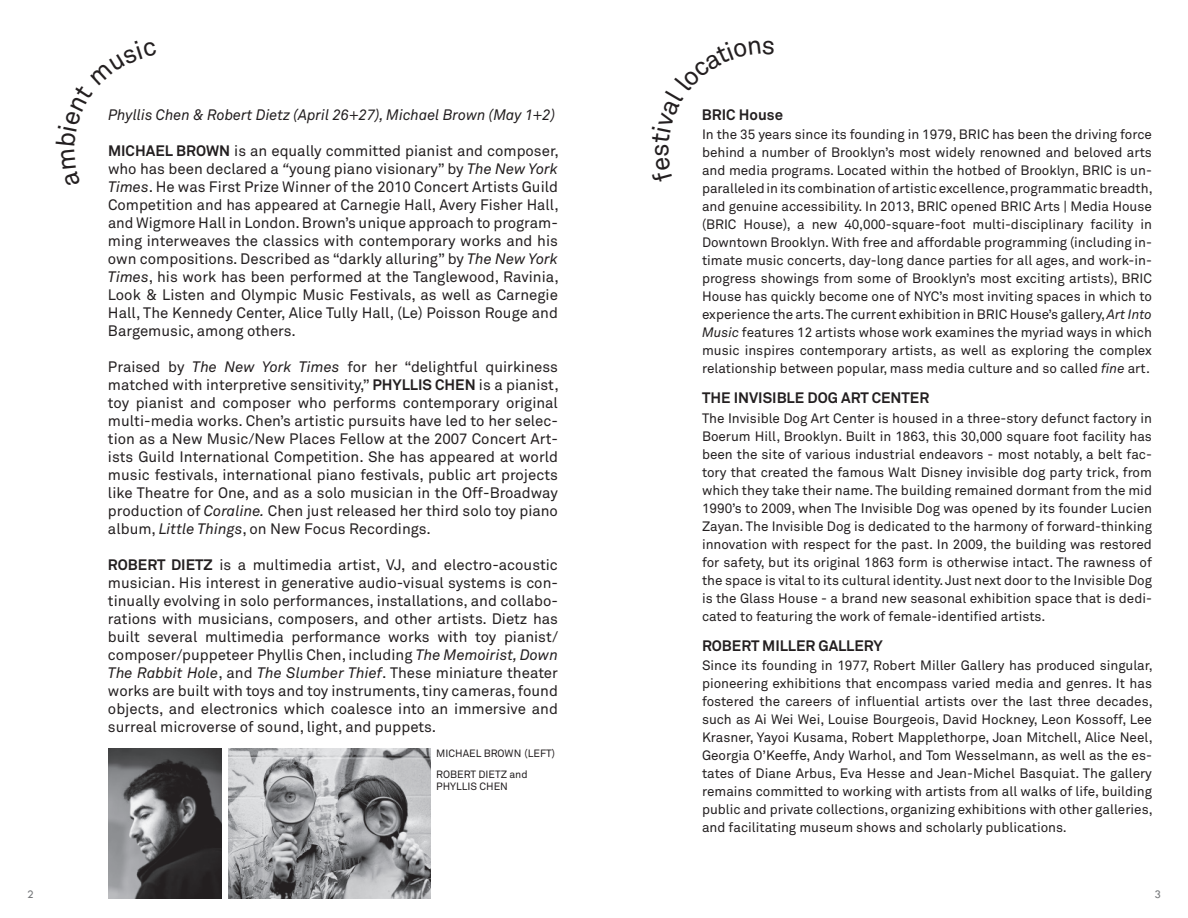
<style>
.page{position:relative;width:1188px;height:918px;background:#fff}
.page>*{position:absolute;margin:0;border:0;box-sizing:border-box;transform-origin:0 0}
.t1{font:25.95px "Akkurat Pro";color:#231f20}
.t2{font:15px/18px "Akkurat Pro";color:#231f20;text-align:justify}
.t3{font:italic 15px "Akkurat Pro";color:#231f20}
.t4{font:700 15px "Akkurat Pro";color:#231f20}
.t5{font:13.5px/18px "Akkurat Pro";color:#231f20;text-align:justify}
.t6{font:500 12px "M Twentieth Century";color:#76787b}
.t7{font:10.5px/21px "Akkurat Pro";color:#231f20}
.s1{font-weight:700}
.s2{font-style:italic}
</style>
<div class="page">
<img style="left:108px;top:749px;width:113px;height:149px">
<img style="left:229px;top:749px;width:201px;height:149px">
<p class="t3" style="left:108px;top:106px;width:449px">Phyllis Chen &amp; Robert Dietz (April 26+27), Michael Brown (May 1+2)</p>
<p class="t2" style="left:108px;top:142px;width:452px"><span class="s1">MICHAEL BROWN</span> is an equally committed pianist and composer, who has been declared a <span class="s2">“</span>young piano visionary” by <span class="s2">The New York Times</span>. He was First Prize Winner of the 2010 Concert Artists Guild Competition and has appeared at Carnegie Hall, Avery Fisher Hall, and Wigmore Hall in London. Brown’s unique approach to program&shy;ming interweaves the classics with contemporary works and his own compositions. Described as “darkly alluring” by <span class="s2">The New York Times</span>, his work has been performed at the Tanglewood, Ravinia, Look &amp; Listen and Olympic Music Festivals, as well as Carnegie Hall, The Kennedy Center, Alice Tully Hall, (Le) Poisson Rouge and Bargemusic, among others.</p>
<p class="t2" style="left:108px;top:358px;width:452px">Praised by <span class="s2">The New York Times</span> for her “delightful quirkiness matched with interpretive sensitivity,” <span class="s1">PHYLLIS CHEN</span> is a pianist, toy pianist and composer who performs contemporary original multi-media works. Chen’s artistic pursuits have led to her selec&shy;tion as a New Music/New Places Fellow at the 2007 Concert Art&shy;ists Guild International Competition. She has appeared at world music festivals, international piano festivals, public art projects like Theatre for One, and as a solo musician in the Off-Broadway production of <span class="s2">Coraline.</span> Chen just released her third solo toy piano album, <span class="s2">Little Things</span>, on New Focus Recordings.</p>
<p class="t2" style="left:108px;top:556px;width:452px"><span class="s1">ROBERT DIETZ</span> is a multimedia artist, VJ, and electro-acoustic musician. His interest in generative audio-visual systems is con&shy;tinually evolving in solo performances, installations, and collabo&shy;rations with musicians, composers, and other artists. Dietz has built several multimedia performance works with toy pianist/ composer/puppeteer Phyllis Chen, including <span class="s2">The Memoirist, Down The Rabbit Hole</span>, and <span class="s2">The Slumber Thief</span>. These miniature theater works are built with toys and toy instruments, tiny cameras, found objects, and electronics which coalesce into an immersive and surreal microverse of sound, light, and puppets.</p>
<p class="t7" style="left:436px;top:743px;width:120px">MICHAEL BROWN (LEFT)<br>ROBERT DIETZ and</p>
<p class="t7" style="left:436px;top:776px;width:73px">PHYLLIS CHEN</p>
<h1 class="t1" style="left:644px;top:157px;width:15px;rotate:-90deg">s</h1>
<p class="t4" style="left:702px;top:105px;width:83px">BRIC House</p>
<p class="t5" style="left:702px;top:126px;width:452px">In the 35 years since its founding in 1979, BRIC has been the driving force behind a number of Brooklyn’s most widely renowned and beloved arts and media programs. Located within the hotbed of Brooklyn, BRIC is un&shy;paralleled in its combination of artistic excellence, programmatic breadth, and genuine accessibility. In 2013, BRIC opened BRIC Arts | Media House (BRIC House), a new 40,000-square-foot multi-disciplinary facility in Downtown Brooklyn. With free and affordable programming (including in&shy;timate music concerts, day-long dance parties for all ages, and work-in&shy;progress showings from some of Brooklyn’s most exciting artists), BRIC House has quickly become one of NYC’s most inviting spaces in which to experience the arts. The current exhibition in BRIC House’s gallery, <span class="s2">Art Into Music</span> features 12 artists whose work examines the myriad ways in which music inspires contemporary artists, as well as exploring the complex relationship between popular, mass media culture and so called <span class="s2">fine</span> art.</p>
<p class="t4" style="left:702px;top:389px;width:229px">THE INVISIBLE DOG ART CENTER</p>
<p class="t5" style="left:702px;top:409px;width:452px">The Invisible Dog Art Center is housed in a three-story defunct factory in Boerum Hill, Brooklyn. Built in 1863, this 30,000 square foot facility has been the site of various industrial endeavors - most notably, a belt fac&shy;tory that created the famous Walt Disney invisible dog party trick, from which they take their name. The building remained dormant from the mid 1990’s to 2009, when The Invisible Dog was opened by its founder Lucien Zayan. The Invisible Dog is dedicated to the harmony of forward-thinking innovation with respect for the past. In 2009, the building was restored for safety, but its original 1863 form is otherwise intact. The rawness of the space is vital to its cultural identity. Just next door to the Invisible Dog is the Glass House - a brand new seasonal exhibition space that is dedi&shy;cated to featuring the work of female-identified artists.</p>
<p class="t4" style="left:702px;top:636px;width:182px">ROBERT MILLER GALLERY</p>
<p class="t5" style="left:702px;top:657px;width:452px">Since its founding in 1977, Robert Miller Gallery has produced singular, pioneering exhibitions that encompass varied media and genres. It has fostered the careers of influential artists over the last three decades, such as Ai Wei Wei, Louise Bourgeois, David Hockney, Leon Kossoff, Lee Krasner, Yayoi Kusama, Robert Mapplethorpe, Joan Mitchell, Alice Neel, Georgia O’Keeffe, Andy Warhol, and Tom Wesselmann, as well as the es&shy;tates of Diane Arbus, Eva Hesse and Jean-Michel Basquiat. The gallery remains committed to working with artists from all walks of life, building public and private collections, organizing exhibitions with other galleries, and facilitating museum shows and scholarly publications.</p>
<p class="t6" style="left:27px;top:888px;width:8px">2</p>
<p class="t6" style="left:1154px;top:888px;width:8px">3</p>
</div>
